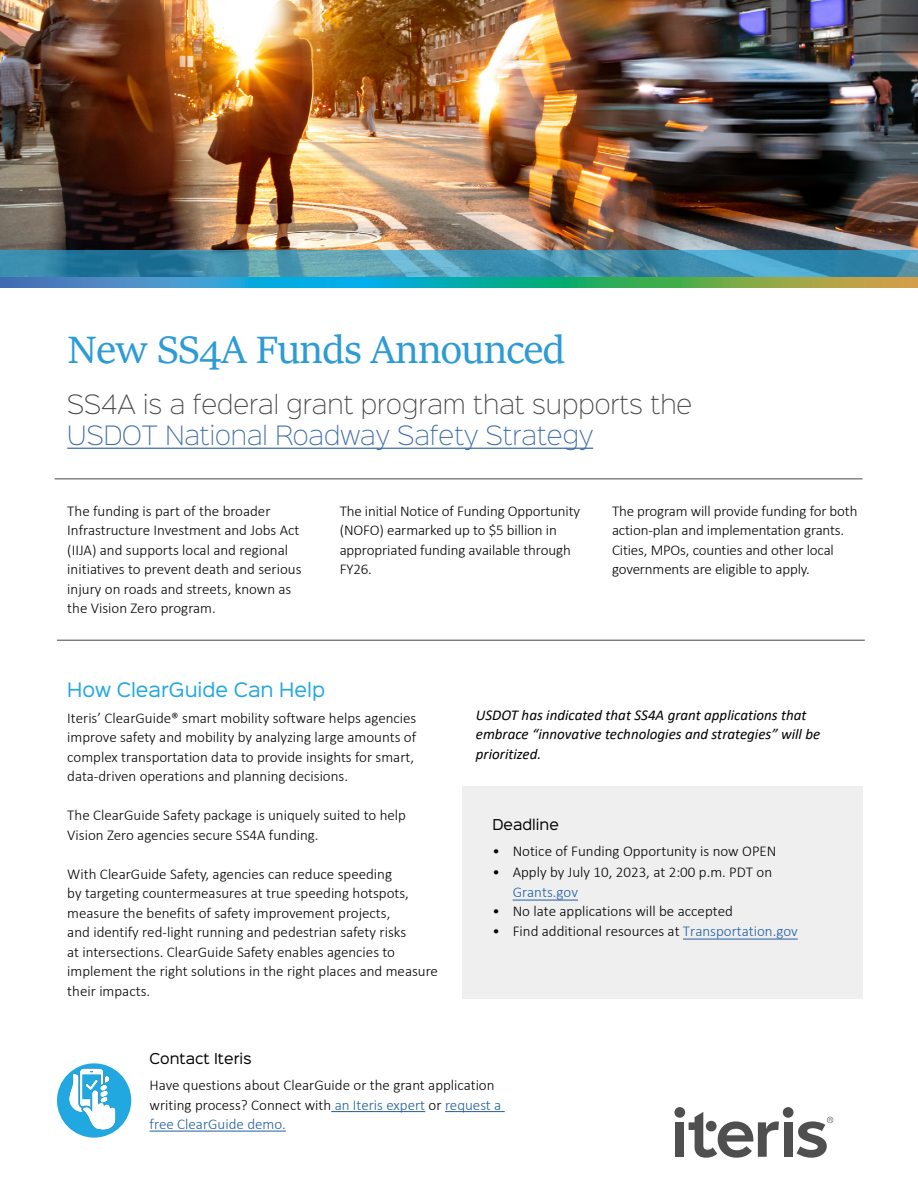
<style>
.page{position:relative;width:918px;height:1188px;background:#fff}
.page>*{position:absolute;margin:0;border:0;box-sizing:border-box;transform-origin:0 0}
.t1{font:42px "Sitka Subheading";letter-spacing:-.03em;color:#2c9bd6}
.t2{font:24px "Sinkin Sans 200 X Light";color:#414042}
.t3{font:24px "Sinkin Sans 200 X Light";color:#3a68a5}
.t4{font:18px "Sinkin Sans 400";color:#22a8e0}
.t5{font:300 15px/19.5px "Calibri";color:#000}
.t6{font:italic 15px/19.5px "Calibri";color:#000}
.t7{font:300 15px "Calibri";color:#215e9e}
.t8{font:13.5px "Sinkin Sans 400";color:#000}
.s1{color:#215e9e}
</style>
<div class="page">
<img style="left:0;top:0;width:918px;height:251px">
<svg style="left:0;top:251px;width:918px;height:27px;background:#4391ae"></svg>
<svg style="left:0;top:278px;width:918px;height:10px;background:#40a295"></svg>
<hr style="left:67px;top:448px;width:526px;height:1px;background:#3a68a5">
<hr style="left:55px;top:479px;width:807px;height:1px;background:#474648">
<hr style="left:57px;top:640px;width:808px;height:1px;background:#474648">
<div style="left:674px;top:1107px;width:11px;height:11px;background:#4f4f4f;border-radius:50%"></div>
<div style="left:675px;top:1122px;width:9px;height:35px;background:#4f4f4f"></div>
<div style="left:783px;top:1107px;width:10px;height:11px;background:#4f4f4f;border-radius:50%"></div>
<div style="left:784px;top:1122px;width:9px;height:35px;background:#4f4f4f"></div>
<svg style="left:797px;top:1117px;width:36px;height:41px"></svg>
<svg style="left:689px;top:1112px;width:90px;height:46px"></svg>
<div style="left:462px;top:786px;width:400px;height:213px;background:#efeff0"></div>
<hr style="left:683px;top:939px;width:115px;height:1px;background:#215e9e">
<hr style="left:513px;top:900px;width:65px;height:1px;background:#215e9e">
<hr style="left:331px;top:1111px;width:94px;height:1px;background:#215e9e">
<hr style="left:445px;top:1111px;width:60px;height:1px;background:#215e9e">
<hr style="left:150px;top:1131px;width:136px;height:1px;background:#215e9e">
<div style="left:57px;top:1063px;width:74px;height:75px;background:#22a8e0;border-radius:50%"></div>
<img style="left:57px;top:1065px;width:69px;height:69px">
<h1 class="t1" style="left:67px;top:318px;width:500px">New SS4A Funds Announced</h1>
<h2 class="t2" style="left:67px;top:385px;width:627px">SS4A is a federal grant program that supports the</h2>
<h2 class="t3" style="left:67px;top:417px;width:527px">USDOT National Roadway Safety Strategy</h2>
<p class="t5" style="left:67px;top:501px;width:236px">The funding is part of the broader Infrastructure Investment and Jobs Act (IIJA) and supports local and regional initiatives to prevent death and serious injury on roads and streets, known as the Vision Zero program.</p>
<p class="t5" style="left:340px;top:501px;width:242px">The initial Notice of Funding Opportunity (NOFO) earmarked up to $5 billion in appropriated funding available through<br>FY26.</p>
<p class="t5" style="left:612px;top:501px;width:247px">The program will provide funding for both action-plan and implementation grants.<br>Cities, MPOs, counties and other local governments are eligible to apply.</p>
<p class="t4" style="left:67px;top:674px;width:259px">How ClearGuide Can Help</p>
<p class="t5" style="left:67px;top:708px;width:351px">Iteris’ ClearGuide® smart mobility software helps agencies improve safety and mobility by analyzing large amounts of complex transportation data to provide insights for smart, data-driven operations and planning decisions.</p>
<p class="t5" style="left:67px;top:806px;width:340px">The ClearGuide Safety package is uniquely suited to help<br>Vision Zero agencies secure SS4A funding.</p>
<p class="t5" style="left:67px;top:864px;width:372px">With ClearGuide Safety, agencies can reduce speeding<br>by targeting countermeasures at true speeding hotspots, measure the benefits of safety improvement projects,<br>and identify red-light running and pedestrian safety risks<br>at intersections. ClearGuide Safety enables agencies to implement the right solutions in the right places and measure their impacts.</p>
<p class="t6" style="left:476px;top:705px;width:346px">USDOT has indicated that SS4A grant applications that embrace “innovative technologies and strategies” will be prioritized.</p>
<p class="t8" style="left:492px;top:813px;width:68px">Deadline</p>
<p class="t5" style="left:492px;top:842px;width:286px">• Notice of Funding Opportunity is now OPEN</p>
<p class="t5" style="left:492px;top:863px;width:281px">• Apply by July 10, 2023, at 2:00 p.m. PDT on</p>
<p class="t7" style="left:513px;top:883px;width:67px">Grants.gov</p>
<p class="t5" style="left:492px;top:902px;width:242px">• No late applications will be accepted</p>
<p class="t5" style="left:492px;top:921px;width:307px">• Find additional resources at <span class="s1">Transportation.gov</span></p>
<p class="t8" style="left:150px;top:1047px;width:104px">Contact Iteris</p>
<p class="t5" style="left:150px;top:1075px;width:353px">Have questions about ClearGuide or the grant application writing process? Connect with <span class="s1">an Iteris expert</span> or <span class="s1">request a free ClearGuide demo.</span></p>
</div>
